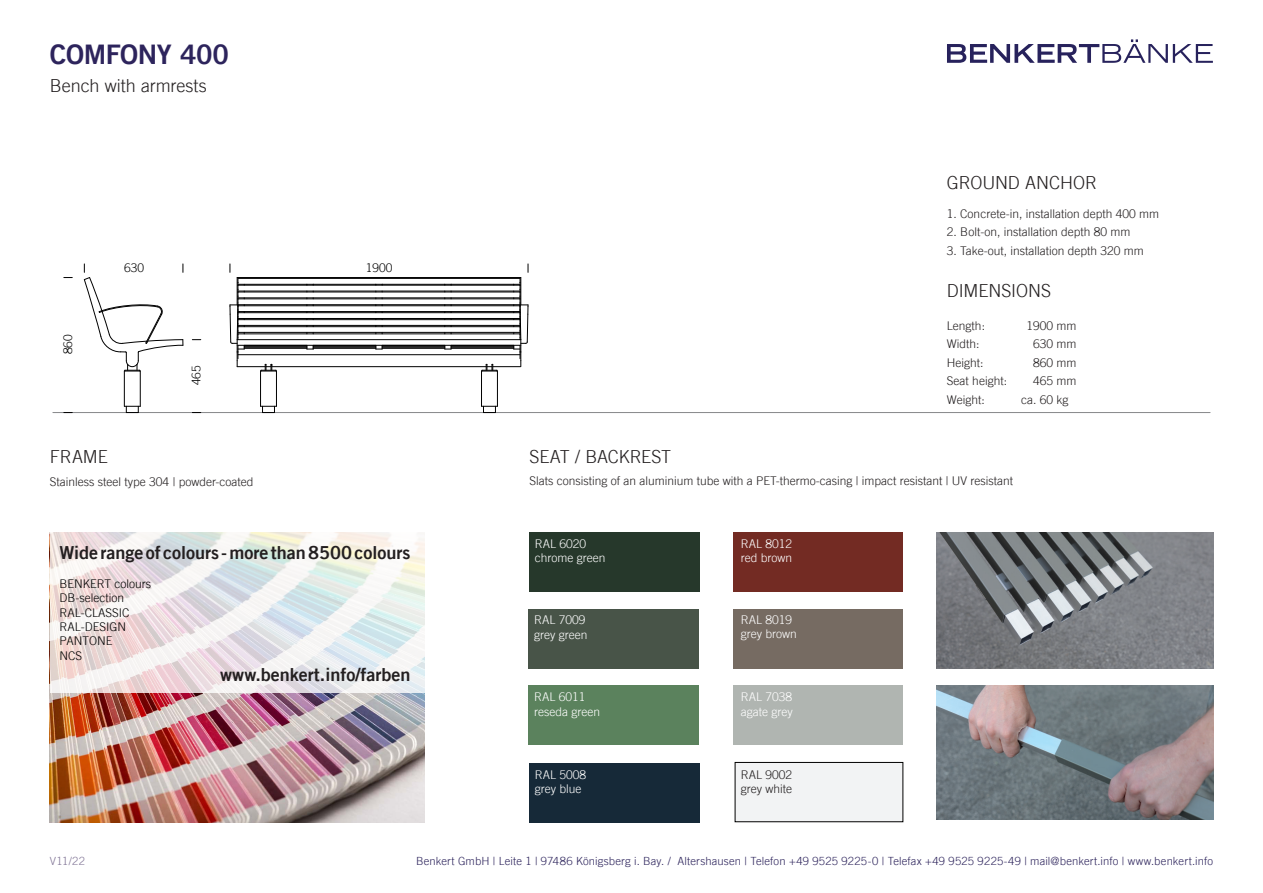
<style>
.page{position:relative;width:1263px;height:893px;background:#fff}
.page>*{position:absolute;margin:0;border:0;box-sizing:border-box;transform-origin:0 0}
.t1{font:27px "Trade Gothic LT Bold Two";letter-spacing:-.015em;color:#2d245c}
.t2{font:18px "Trade Gothic LT Bold Two";color:#231f20}
.t3{font:300 18px "Trade Gothic LT";letter-spacing:-.005em;color:#231f20}
.t4{font:300 12px/14.4px "Trade Gothic LT";color:#231f20}
.t5{font:300 12px/14.4px "Trade Gothic LT";color:#fff}
.t6{font:300 12px/14.4px "Trade Gothic LT";color:#000}
.t7{font:300 11.25px "Trade Gothic LT";letter-spacing:.015em;color:#2d245c}
.t8{font:300 11.25px "Trade Gothic LT";color:#817596}
</style>
<div class="page">
<svg style="left:947px;top:39px;width:266px;height:24px"></svg>
<hr style="left:53px;top:412px;width:1157px;height:1px;background:#87888a">
<svg style="left:307px;top:313px;width:7px;height:21px"></svg>
<svg style="left:376px;top:313px;width:7px;height:21px"></svg>
<svg style="left:307px;top:346px;width:7px;height:4px"></svg>
<svg style="left:376px;top:346px;width:7px;height:4px"></svg>
<svg style="left:444px;top:346px;width:8px;height:4px"></svg>
<hr style="left:237px;top:339px;width:284px;height:1px;background:#000">
<hr style="left:237px;top:277px;width:284px;height:1px;background:#000">
<hr style="left:238px;top:345px;width:282px;height:1px;background:#000">
<hr style="left:238px;top:354px;width:282px;height:1px;background:#000">
<hr style="left:272px;top:366px;width:214px;height:1px;background:#000">
<hr style="left:244px;top:348px;width:63px;height:1px;background:#000">
<hr style="left:313px;top:348px;width:63px;height:1px;background:#000">
<hr style="left:382px;top:348px;width:63px;height:1px;background:#000">
<hr style="left:451px;top:348px;width:63px;height:1px;background:#000">
<hr style="left:238px;top:334px;width:282px;height:1px;background:#000">
<hr style="left:244px;top:347px;width:63px;height:1px;background:#000">
<hr style="left:313px;top:347px;width:63px;height:1px;background:#000">
<hr style="left:382px;top:347px;width:63px;height:1px;background:#000">
<hr style="left:451px;top:347px;width:63px;height:1px;background:#000">
<hr style="left:244px;top:346px;width:63px;height:1px;background:#000">
<hr style="left:313px;top:346px;width:63px;height:1px;background:#000">
<hr style="left:382px;top:346px;width:63px;height:1px;background:#000">
<hr style="left:451px;top:346px;width:63px;height:1px;background:#000">
<hr style="left:238px;top:326px;width:282px;height:1px;background:#000">
<hr style="left:238px;top:332px;width:282px;height:1px;background:#000">
<hr style="left:238px;top:319px;width:282px;height:1px;background:#000">
<hr style="left:238px;top:325px;width:282px;height:1px;background:#000">
<hr style="left:238px;top:318px;width:282px;height:1px;background:#000">
<hr style="left:238px;top:312px;width:282px;height:1px;background:#000">
<hr style="left:238px;top:304px;width:282px;height:1px;background:#000">
<hr style="left:238px;top:299px;width:282px;height:1px;background:#000">
<hr style="left:238px;top:311px;width:282px;height:1px;background:#000">
<hr style="left:238px;top:305px;width:282px;height:1px;background:#000">
<hr style="left:238px;top:285px;width:282px;height:1px;background:#000">
<hr style="left:238px;top:291px;width:282px;height:1px;background:#000">
<hr style="left:238px;top:292px;width:282px;height:1px;background:#000">
<hr style="left:238px;top:298px;width:282px;height:1px;background:#000">
<hr style="left:238px;top:278px;width:282px;height:1px;background:#000">
<hr style="left:238px;top:284px;width:282px;height:1px;background:#000">
<svg style="left:230px;top:278px;width:47px;height:94px"></svg>
<svg style="left:481px;top:278px;width:48px;height:94px"></svg>
<svg style="left:84px;top:264px;width:100px;height:108px"></svg>
<hr style="left:124px;top:371px;width:1px;height:35px;background:#000">
<hr style="left:140px;top:371px;width:1px;height:35px;background:#000">
<hr style="left:260px;top:371px;width:1px;height:35px;background:#000">
<hr style="left:276px;top:371px;width:1px;height:35px;background:#000">
<hr style="left:481px;top:371px;width:1px;height:35px;background:#000">
<hr style="left:497px;top:371px;width:1px;height:35px;background:#000">
<svg style="left:481px;top:406px;width:16px;height:7px"></svg>
<svg style="left:261px;top:406px;width:15px;height:7px"></svg>
<svg style="left:124px;top:406px;width:16px;height:7px"></svg>
<img style="left:50px;top:693px;width:374px;height:129px">
<svg style="left:50px;top:532px;width:374px;height:161px"></svg>
<div style="left:733px;top:685px;width:170px;height:60px;background:#b0b5b1"></div>
<div style="left:733px;top:609px;width:170px;height:59px;background:#766b62"></div>
<div style="left:529px;top:685px;width:170px;height:60px;background:#5b825d"></div>
<div style="left:735px;top:762px;width:168px;height:60px;background:#f2f3f4;border:1px solid #000"></div>
<div style="left:529px;top:763px;width:170px;height:59px;background:#162938"></div>
<div style="left:529px;top:609px;width:170px;height:59px;background:#485448"></div>
<div style="left:733px;top:532px;width:170px;height:60px;background:#732b23"></div>
<div style="left:529px;top:532px;width:170px;height:60px;background:#26382b"></div>
<img style="left:936px;top:532px;width:277px;height:136px">
<img style="left:936px;top:685px;width:277px;height:134px">
<p class="t1" style="left:50px;top:38px;width:180px">COMFONY 400</p>
<p class="t3" style="left:50px;top:75px;width:158px">Bench with armrests</p>
<p class="t6" style="left:60px;top:354px;width:21px;rotate:-90deg">860</p>
<p class="t6" style="left:124px;top:261px;width:21px">630</p>
<p class="t6" style="left:189px;top:385px;width:21px;rotate:-90deg">465</p>
<p class="t3" style="left:50px;top:446px;width:59px">FRAME</p>
<p class="t4" style="left:50px;top:474px;width:205px">Stainless steel type 304 | powder-coated</p>
<p class="t6" style="left:366px;top:261px;width:28px">1900</p>
<p class="t2" style="left:60px;top:541px;width:352px">Wide range of colours - more than 8500 colours</p>
<p class="t6" style="left:60px;top:576px;width:93px">BENKERT colours<br>DB-selection<br>RAL-CLASSIC<br>RAL-DESIGN</p>
<p class="t6" style="left:60px;top:634px;width:54px">PANTONE</p>
<p class="t6" style="left:60px;top:648px;width:24px">NCS</p>
<p class="t2" style="left:220px;top:664px;width:192px">www.benkert.info/farben</p>
<p class="t3" style="left:947px;top:172px;width:152px">GROUND ANCHOR</p>
<p class="t4" style="left:947px;top:206px;width:214px">1. Concrete-in, installation depth 400 mm</p>
<p class="t4" style="left:947px;top:225px;width:185px">2. Bolt-on, installation depth 80 mm</p>
<p class="t4" style="left:947px;top:243px;width:198px">3. Take-out, installation depth 320 mm</p>
<p class="t3" style="left:947px;top:280px;width:106px">DIMENSIONS</p>
<p class="t4" style="left:947px;top:318px;width:40px">Length:</p>
<p class="t4" style="left:1026px;top:318px;width:52px">1900 mm</p>
<p class="t4" style="left:947px;top:337px;width:34px">Width:</p>
<p class="t4" style="left:1033px;top:337px;width:45px">630 mm</p>
<p class="t4" style="left:947px;top:355px;width:38px">Height:</p>
<p class="t4" style="left:1033px;top:355px;width:45px">860 mm</p>
<p class="t4" style="left:947px;top:374px;width:62px">Seat height:</p>
<p class="t4" style="left:1033px;top:374px;width:45px">465 mm</p>
<p class="t4" style="left:947px;top:392px;width:39px">Weight:</p>
<p class="t4" style="left:1021px;top:392px;width:49px">ca. 60 kg</p>
<p class="t3" style="left:529px;top:446px;width:143px">SEAT / BACKREST</p>
<p class="t4" style="left:529px;top:473px;width:485px">Slats consisting of an aluminium tube with a PET-thermo-casing | impact resistant | UV resistant</p>
<p class="t5" style="left:535px;top:536px;width:72px">RAL 6020 chrome green</p>
<p class="t5" style="left:741px;top:536px;width:53px">RAL 8012 red brown</p>
<p class="t5" style="left:534px;top:612px;width:55px">RAL 7009 grey green</p>
<p class="t5" style="left:741px;top:612px;width:53px">RAL 8019</p>
<p class="t5" style="left:741px;top:627px;width:58px">grey brown</p>
<p class="t5" style="left:534px;top:690px;width:67px">RAL 6011 reseda green</p>
<p class="t5" style="left:741px;top:690px;width:53px">RAL 7038 agate grey</p>
<p class="t5" style="left:535px;top:767px;width:53px">RAL 5008 grey blue</p>
<p class="t4" style="left:741px;top:767px;width:53px">RAL 9002 grey white</p>
<p class="t8" style="left:50px;top:855px;width:37px">V11/22</p>
<p class="t7" style="left:416px;top:855px;width:798px">Benkert GmbH | Leite 1 | 97486 Königsberg i. Bay. / Altershausen | Telefon +49 9525 9225-0 | Telefax +49 9525 9225-49 | mail@benkert.info | www.benkert.info</p>
</div>
